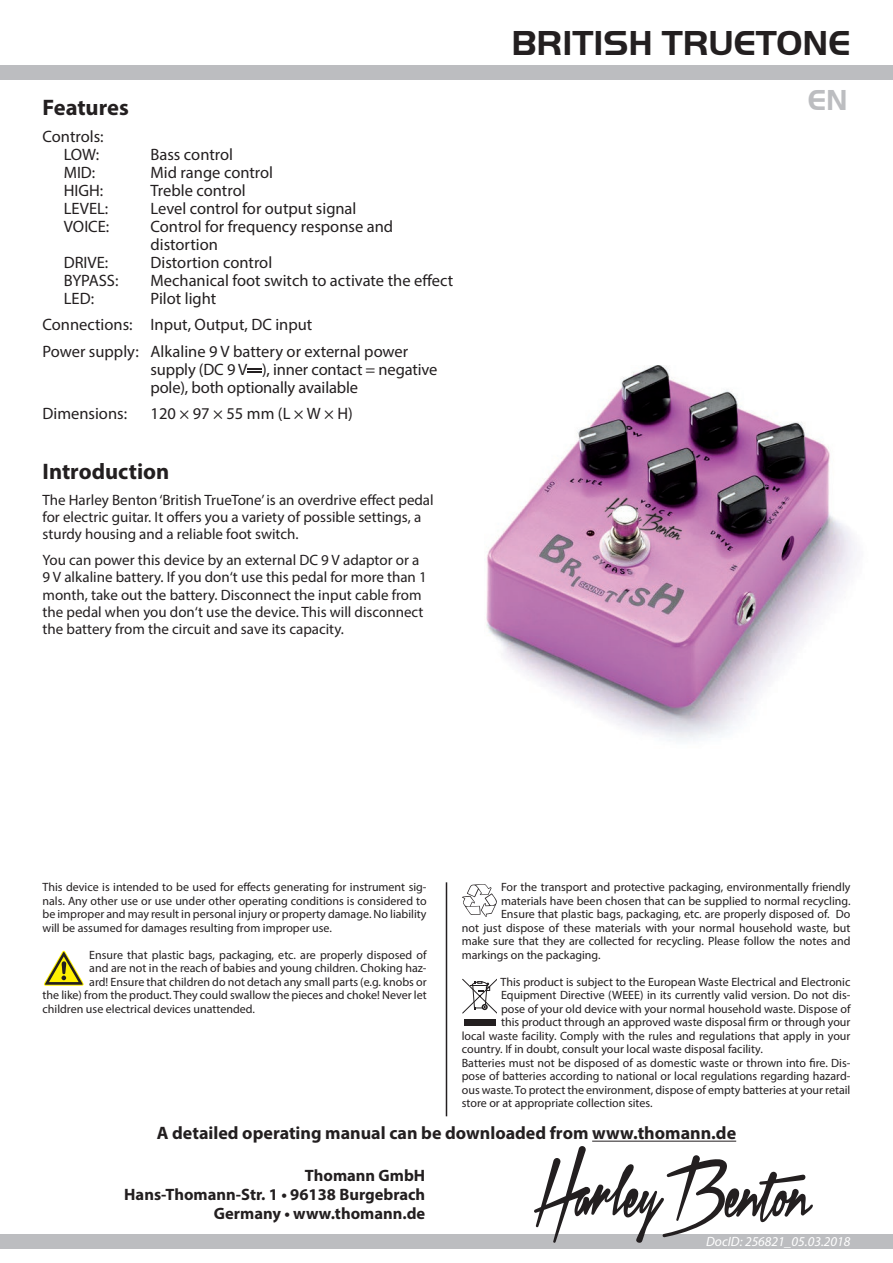
<style>
.page{position:relative;width:893px;height:1263px;background:#fff}
.page>*{position:absolute;margin:0;border:0;box-sizing:border-box;transform-origin:0 0}
.Titel{font:700 36px "Handel Got D";color:#231f20}
.LK{font:700 30px "Handel Got D";color:#bcbdc0}
.Subhead{font:700 22.5px "Myriad Pro";color:#231f20}
.Body_Text_uk{font:700 18px "Myriad Pro";color:#231f20}
.Body_Text{font:16.5px/18px "Myriad Pro";color:#231f20}
.t1{font:700 16.5px/18.8px "Myriad Pro";color:#231f20;text-align:right}
.Body_Text_10_p{font:15px/17.2px "Myriad Pro";color:#231f20}
.t2{font:italic 13.5px "Myriad Pro";color:#fff}
.Sicherheitshinweis_e{font:12px/13.5px "Myriad Pro";color:#231f20;text-align:justify}
</style>
<div class="page">
<div style="left:0;top:1234px;width:893px;height:15px;background:#bcbdc0"></div>
<div style="left:0;top:65px;width:893px;height:15px;background:#bcbdc0"></div>
<svg style="left:534px;top:1146px;width:279px;height:97px"></svg>
<svg style="left:247px;top:369px;width:15px;height:4px"></svg>
<img style="left:486px;top:366px;width:369px;height:375px">
<hr style="left:592px;top:1141px;width:144px;height:1px;background:#231f20">
<hr style="left:446px;top:882px;width:1px;height:234px;background:#231f20">
<svg style="left:44px;top:951px;width:40px;height:35px"></svg>
<svg style="left:462px;top:884px;width:35px;height:33px"></svg>
<div style="left:464px;top:1020px;width:32px;height:6px;background:#231f20"></div>
<svg style="left:462px;top:978px;width:35px;height:36px"></svg>
<p class="Subhead" style="left:43px;top:93px;width:88px">Features</p>
<p class="Body_Text" style="left:43px;top:127px;width:63px;text-align:right">Controls:<br>LOW:</p>
<p class="Body_Text" style="left:151px;top:145px;width:84px">Bass control</p>
<p class="Body_Text" style="left:64px;top:163px;width:33px">MID:</p>
<p class="Body_Text" style="left:151px;top:163px;width:124px">Mid range control</p>
<p class="Body_Text" style="left:64px;top:181px;width:41px">HIGH:</p>
<p class="Body_Text" style="left:151px;top:181px;width:97px">Treble control</p>
<p class="Body_Text" style="left:64px;top:199px;width:46px">LEVEL:</p>
<p class="Body_Text" style="left:151px;top:199px;width:207px">Level control for output signal</p>
<p class="Body_Text" style="left:64px;top:217px;width:47px">VOICE:</p>
<p class="Body_Text" style="left:151px;top:217px;width:244px">Control for frequency response and distortion</p>
<p class="Body_Text" style="left:64px;top:253px;width:46px">DRIVE:</p>
<p class="Body_Text" style="left:151px;top:253px;width:123px">Distortion control</p>
<p class="Body_Text" style="left:64px;top:271px;width:56px">BYPASS:</p>
<p class="Body_Text" style="left:151px;top:271px;width:304px">Mechanical foot switch to activate the effect</p>
<p class="Body_Text" style="left:64px;top:289px;width:32px">LED:</p>
<p class="Body_Text" style="left:151px;top:289px;width:67px">Pilot light</p>
<p class="Body_Text" style="left:43px;top:315px;width:271px">Connections: Input, Output, DC input</p>
<p class="Body_Text" style="left:151px;top:342px;width:288px;text-indent:-108px">Power supply: Alkaline 9 V battery or external power supply (DC 9 V ), inner contact = negative pole), both optionally available</p>
<p class="Body_Text" style="left:43px;top:404px;width:86px">Dimensions:</p>
<p class="Body_Text" style="left:151px;top:404px;width:204px">120 × 97 × 55 mm (L × W × H)</p>
<p class="Subhead" style="left:43px;top:457px;width:128px">Introduction</p>
<p class="Body_Text_10_p" style="left:43px;top:491px;width:393px">The Harley Benton ‘British TrueTone’ is an overdrive effect pedal for electric guitar. It offers you a variety of possible settings, a sturdy housing and a reliable foot switch.</p>
<p class="Body_Text_10_p" style="left:43px;top:551px;width:386px">You can power this device by an external DC 9 V adaptor or a 9 V alkaline battery. If you don‘t use this pedal for more than 1 month, take out the battery. Disconnect the input cable from the pedal when you don‘t use the device. This will disconnect the battery from the circuit and save its capacity.</p>
<p class="Titel" style="left:511px;top:23px;width:341px">BRITISH TRUETONE</p>
<p class="LK" style="left:808px;top:83px;width:41px">EN</p>
<p class="Sicherheitshinweis_e" style="left:43px;top:880px;width:386px">This device is intended to be used for effects generating for instrument sig&shy;nals. Any other use or use under other operating conditions is considered to be improper and may result in personal injury or property damage. No liability will be assumed for damages resulting from improper use.</p>
<p class="Sicherheitshinweis_e" style="left:89px;top:948px;width:339px">Ensure that plastic bags, packaging, etc. are properly disposed of</p>
<p class="Sicherheitshinweis_e" style="left:89px;top:961px;width:339px">and are not in the reach of babies and young children. Choking haz-</p>
<p class="Sicherheitshinweis_e" style="left:89px;top:975px;width:339px">ard! Ensure that children do not detach any small parts (e.g. knobs or</p>
<p class="Sicherheitshinweis_e" style="left:43px;top:988px;width:386px">the like) from the product. They could swallow the pieces and choke! Never let</p>
<p class="Sicherheitshinweis_e" style="left:43px;top:1002px;width:214px">children use electrical devices unattended.</p>
<p class="Sicherheitshinweis_e" style="left:501px;top:880px;width:351px">For the transport and protective packaging, environmentally friendly</p>
<p class="Sicherheitshinweis_e" style="left:501px;top:894px;width:351px">materials have been chosen that can be supplied to normal recycling.</p>
<p class="Sicherheitshinweis_e" style="left:501px;top:907px;width:351px">Ensure that plastic bags, packaging, etc. are properly disposed of. Do</p>
<p class="Sicherheitshinweis_e" style="left:462px;top:921px;width:390px">not just dispose of these materials with your normal household waste, but</p>
<p class="Sicherheitshinweis_e" style="left:462px;top:934px;width:390px">make sure that they are collected for recycling. Please follow the notes and</p>
<p class="Sicherheitshinweis_e" style="left:462px;top:948px;width:140px">markings on the packaging.</p>
<p class="Sicherheitshinweis_e" style="left:501px;top:975px;width:351px">This product is subject to the European Waste Electrical and Electronic</p>
<p class="Sicherheitshinweis_e" style="left:501px;top:988px;width:351px">Equipment Directive (WEEE) in its currently valid version. Do not dis-</p>
<p class="Sicherheitshinweis_e" style="left:501px;top:1002px;width:351px">pose of your old device with your normal household waste. Dispose of</p>
<p class="Sicherheitshinweis_e" style="left:501px;top:1015px;width:351px">this product through an approved waste disposal firm or through your</p>
<p class="Sicherheitshinweis_e" style="left:462px;top:1029px;width:390px">local waste facility. Comply with the rules and regulations that apply in your</p>
<p class="Sicherheitshinweis_e" style="left:462px;top:1042px;width:303px">country. If in doubt, consult your local waste disposal facility.</p>
<p class="Sicherheitshinweis_e" style="left:462px;top:1056px;width:390px">Batteries must not be disposed of as domestic waste or thrown into fire. Dis&shy;pose of batteries according to national or local regulations regarding hazard&shy;ous waste. To protect the environment, dispose of empty batteries at your retail store or at appropriate collection sites.</p>
<p class="Body_Text_uk" style="left:157px;top:1121px;width:581px">A detailed operating manual can be downloaded from www.thomann.de</p>
<h3 class="t1" style="left:124px;top:1165px;width:302px">Thomann GmbH<br>Hans-Thomann-Str. 1 • 96138 Burgebrach<br>Germany • www.thomann.de</h3>
<p class="t2" style="left:706px;top:1233px;width:146px">DocID: 256821_05.03.2018</p>
</div>
